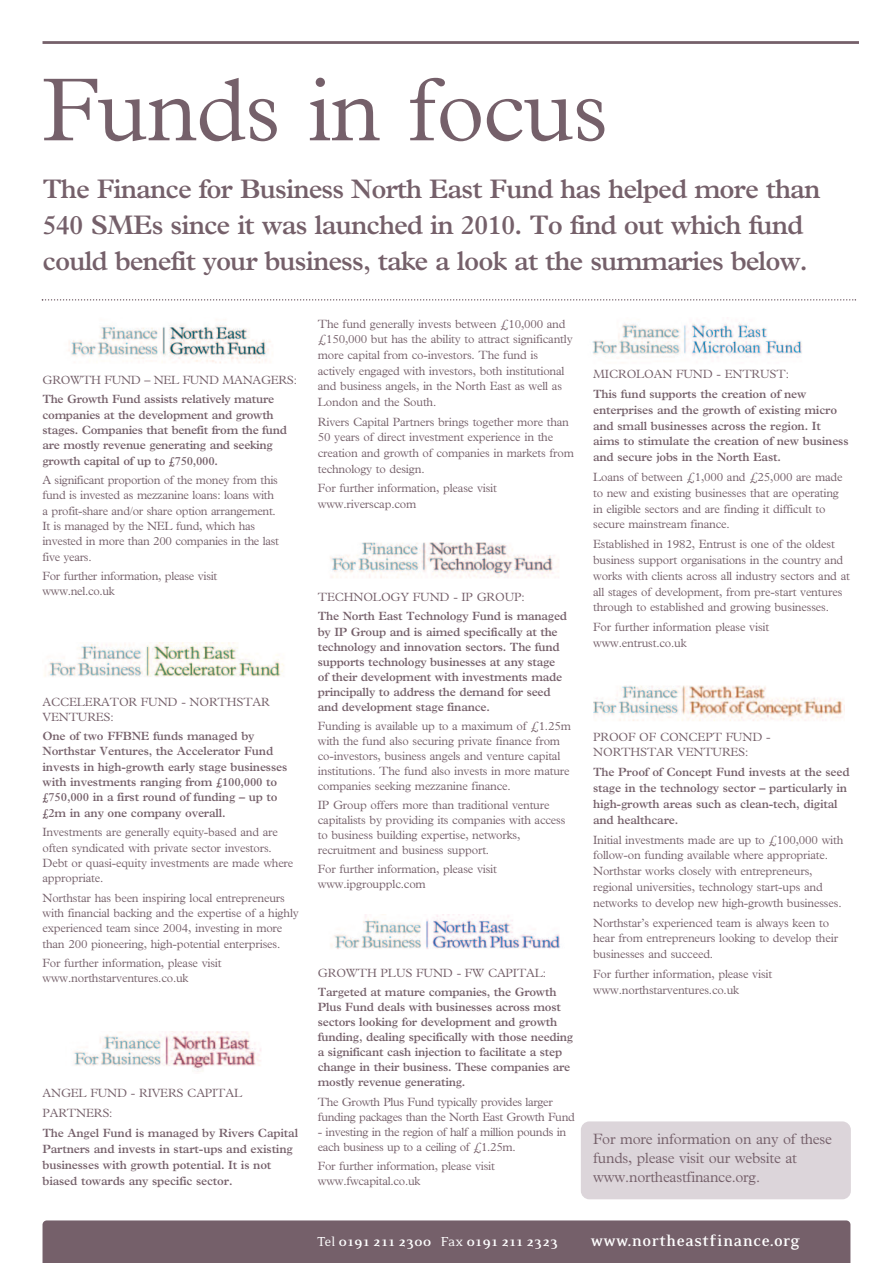
<style>
.page{position:relative;width:893px;height:1263px;background:#fff}
.page>*{position:absolute;margin:0;border:0;box-sizing:border-box;transform-origin:0 0}
.t1{font:300 90px "M Plantin";letter-spacing:-.015em;color:#75606a}
.t2{font:600 27px/36px "M Plantin";letter-spacing:-.035em;color:#75606a}
.t3{font:700 18px "Eidetic Serif";color:#fff}
.t4{font:300 15px/18.8px "M Plantin";letter-spacing:-.015em;color:#75606a}
.t5{font:700 15px "Eidetic Serif";color:#fff}
.t6{font:300 12px/15.8px "M Plantin";letter-spacing:-.015em;color:#75606a}
.t7{font:600 12px/15px "M Plantin";letter-spacing:-.02em;color:#75606a}
.s1{font-weight:400}
</style>
<div class="page">
<div style="left:581px;top:1121px;width:270px;height:78px;background:#dcd5da;border-radius:9px"></div>
<div style="left:43px;top:1220px;width:807px;height:43px;background:#75606a"></div>
<svg style="left:42px;top:299px;width:814px;height:2px"></svg>
<hr style="left:43px;top:41px;width:816px;height:3px;background:#75606a">
<img style="left:592px;top:322px;width:210px;height:37px">
<img style="left:68px;top:324px;width:203px;height:39px">
<img style="left:44px;top:643px;width:240px;height:34px">
<img style="left:74px;top:1031px;width:187px;height:40px">
<img style="left:330px;top:542px;width:229px;height:36px">
<img style="left:330px;top:915px;width:231px;height:34px">
<img style="left:593px;top:685px;width:250px;height:36px">
<h1 class="t1" style="left:43px;top:57px;width:568px">Funds in focus</h1>
<h2 class="t2" style="left:43px;top:170px;width:779px">The Finance for Business North East Fund has helped more than<br>540 SMEs since it was launched in 2010. To find out which fund could benefit your business, take a look at the summaries below.</h2>
<p class="t6" style="left:43px;top:372px;width:256px">GROWTH FUND – NEL FUND MANAGERS:</p>
<p class="t7" style="left:43px;top:391px;width:246px">The Growth Fund assists relatively mature companies at the development and growth stages. Companies that benefit from the fund are mostly revenue generating and seeking growth capital of up to £750,000.</p>
<p class="t6" style="left:43px;top:472px;width:238px;line-height:15.3px">A significant proportion of the money from this fund is invested as mezzanine loans: loans with a profit-share and/or share option arrangement.<br>It is managed by the NEL fund, which has invested in more than 200 companies in the last five years.</p>
<p class="t6" style="left:43px;top:568px;width:176px;line-height:15.3px">For further information, please visit www.nel.co.uk</p>
<p class="t6" style="left:43px;top:694px;width:229px;line-height:15px">ACCELERATOR FUND - NORTHSTAR<br>VENTURES:</p>
<p class="t7" style="left:43px;top:728px;width:246px">One of two FFBNE funds managed by Northstar Ventures, the Accelerator Fund invests in high-growth early stage businesses with investments ranging from £100,000 to £750,000 in a first round of funding – up to £2m in any one company overall.</p>
<p class="t6" style="left:43px;top:824px;width:252px;line-height:15.3px">Investments are generally equity-based and are often syndicated with private sector investors.<br>Debt or quasi-equity investments are made where appropriate.</p>
<p class="t6" style="left:43px;top:890px;width:258px;line-height:15.3px">Northstar has been inspiring local entrepreneurs with financial backing and the expertise of a highly experienced team since 2004, investing in more than 200 pioneering, high-potential enterprises.</p>
<p class="t6" style="left:43px;top:955px;width:181px;line-height:15.3px">For further information, please visit www.northstarventures.co.uk</p>
<p class="t6" style="left:43px;top:1083px;width:201px;line-height:19.5px">ANGEL FUND - RIVERS CAPITAL<br>PARTNERS:</p>
<p class="t7" style="left:43px;top:1125px;width:257px;line-height:15.9px">The Angel Fund is managed by Rivers Capital Partners and invests in start-ups and existing businesses with growth potential. It is not biased towards any specific sector.</p>
<p class="t6" style="left:318px;top:316px;width:256px">The fund generally invests between £10,000 and £150,000 but has the ability to attract significantly more capital from co-investors. The fund is actively engaged with investors, both institutional and business angels, in the North East as well as London and the South.</p>
<p class="t6" style="left:318px;top:414px;width:258px">Rivers Capital Partners brings together more than 50 years of direct investment experience in the creation and growth of companies in markets from technology to design.</p>
<p class="t6" style="left:318px;top:480px;width:181px">For further information, please visit www.riverscap.com</p>
<p class="t6" style="left:318px;top:589px;width:208px">TECHNOLOGY FUND - IP GROUP:</p>
<p class="t7" style="left:318px;top:609px;width:251px">The North East Technology Fund is managed by IP Group and is aimed specifically at the technology and innovation sectors. The fund supports technology businesses at any stage of their development with investments made principally to address the demand for seed and development stage finance.</p>
<p class="t6" style="left:318px;top:718px;width:255px;line-height:15px">Funding is available up to a maximum of £1.25m with the fund also securing private finance from co-investors, business angels and venture capital institutions. The fund also invests in more mature companies seeking mezzanine finance.</p>
<p class="t6" style="left:318px;top:797px;width:249px;line-height:15px">IP Group offers more than traditional venture capitalists by providing its companies with access to business building expertise, networks, recruitment and business support.</p>
<p class="t6" style="left:318px;top:862px;width:181px;line-height:15px">For further information, please visit www.ipgroupplc.com</p>
<p class="t6" style="left:318px;top:965px;width:230px">GROWTH PLUS FUND - FW CAPITAL:</p>
<p class="t7" style="left:318px;top:985px;width:257px">Targeted at mature companies, the Growth Plus Fund deals with businesses across most sectors looking for development and growth funding, dealing specifically with those needing a significant cash injection to facilitate a step change in their business. These companies are mostly revenue generating.</p>
<p class="t6" style="left:318px;top:1094px;width:258px;line-height:15px">The Growth Plus Fund typically provides larger funding packages than the North East Growth Fund</p>
<p class="t6" style="left:318px;top:1124px;width:250px;line-height:15px">- investing in the region of half a million pounds in each business up to a ceiling of £1.25m.</p>
<p class="t6" style="left:318px;top:1158px;width:178px;line-height:15px">For further information, please visit www.fwcapital.co.uk</p>
<p class="t6" style="left:593px;top:366px;width:197px">MICROLOAN FUND - ENTRUST:</p>
<p class="t7" style="left:593px;top:386px;width:257px;line-height:15.8px">This fund supports the creation of new enterprises and the growth of existing micro and small businesses across the region. It aims to stimulate the creation of new business and secure jobs in the North East.</p>
<p class="t6" style="left:593px;top:469px;width:251px">Loans of between £1,000 and £25,000 are made to new and existing businesses that are operating in eligible sectors and are finding it difficult to secure mainstream finance.</p>
<p class="t6" style="left:593px;top:536px;width:258px">Established in 1982, Entrust is one of the oldest business support organisations in the country and works with clients across all industry sectors and at all stages of development, from pre-start ventures through to established and growing businesses.</p>
<p class="t6" style="left:593px;top:619px;width:178px">For further information please visit www.entrust.co.uk</p>
<p class="t6" style="left:593px;top:730px;width:179px;line-height:15px">PROOF OF CONCEPT FUND -<br>NORTHSTAR VENTURES:</p>
<p class="t7" style="left:593px;top:764px;width:258px;line-height:15.8px">The Proof of Concept Fund invests at the seed stage in the technology sector – particularly in high-growth areas such as clean-tech, digital and healthcare.</p>
<p class="t6" style="left:593px;top:831px;width:252px">Initial investments made are up to £100,000 with follow-on funding available where appropriate.<br>Northstar works closely with entrepreneurs, regional universities, technology start-ups and networks to develop new high-growth businesses.</p>
<p class="t6" style="left:593px;top:914px;width:246px">Northstar’s experienced team is always keen to hear from entrepreneurs looking to develop their businesses and succeed.</p>
<p class="t6" style="left:593px;top:966px;width:181px">For further information, please visit www.northstarventures.co.uk</p>
<p class="t4" style="left:593px;top:1130px;width:240px">For more information on any of these funds, please visit our website at www.northeastfinance.org.</p>
<p class="t5" style="left:317px;top:1232px;width:243px"><span class="s1">Tel</span> 0191 211 2300 <span class="s1">Fax</span> 0191 211 2323</p>
<h3 class="t3" style="left:590px;top:1229px;width:211px">www.northeastfinance.org</h3>
</div>
